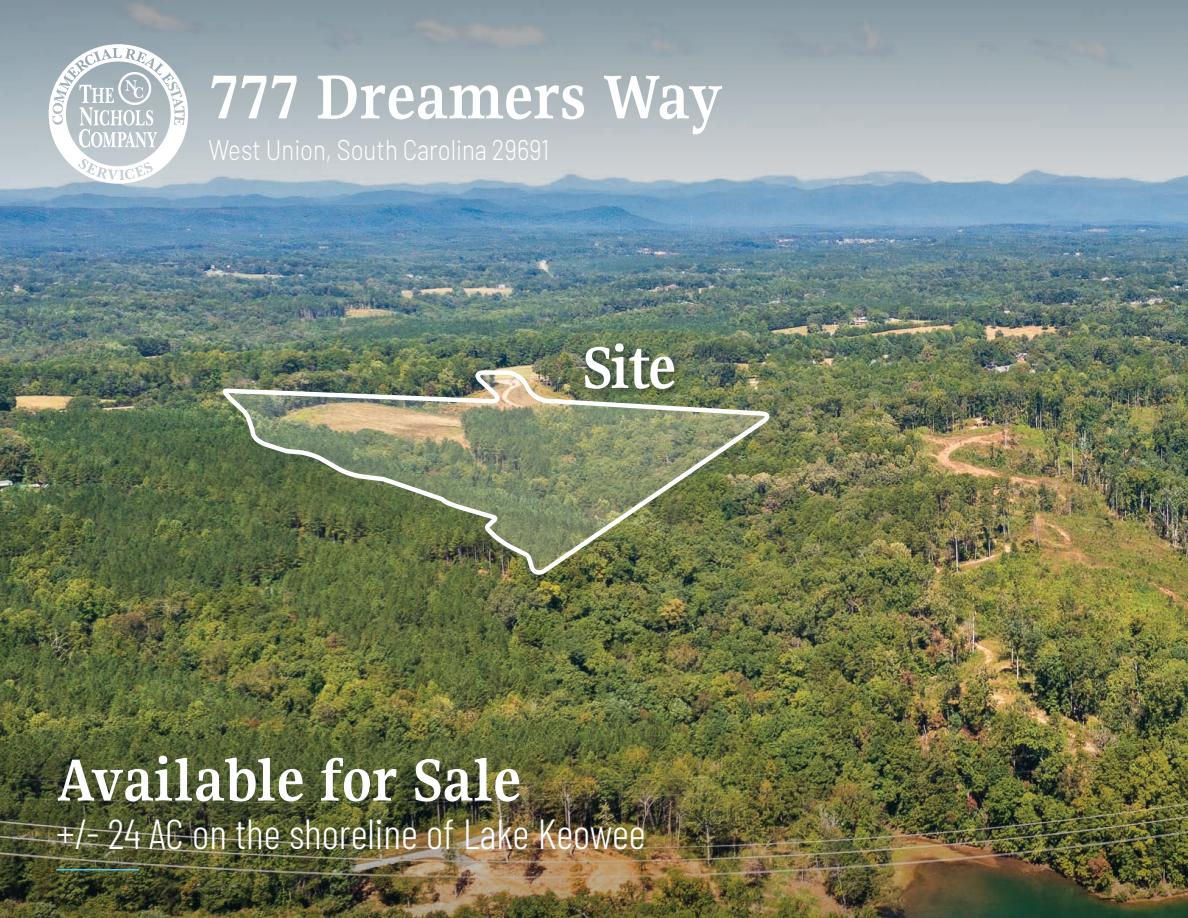
<style>
.page{position:relative;width:1188px;height:918px;background:#fff}
.page>*{position:absolute;margin:0;border:0;box-sizing:border-box;transform-origin:0 0}
.t1{font:700 68.25px "Gupter";letter-spacing:.01em;color:#fff}
.t2{font:700 65.1px "Gupter";letter-spacing:.01em;color:#fff}
.t3{font:700 64.5px "Gupter";color:#fff}
.t4{font:300 42px "Barlow Condensed";color:#fff}
.t5{font:300 28.5px "Barlow";color:#fff;scale:.84 1}
</style>
<div class="page">
<img style="left:0;top:0;width:1188px;height:524px">
<img style="left:0;top:524px;width:1188px;height:394px">
<img style="left:220px;top:368px;width:555px;height:210px">
<hr style="left:56px;top:869px;width:84px;height:1px;background:#58c4f1">
<svg style="left:49px;top:44px;width:139px;height:140px"></svg>
<div style="left:580px;top:339px;width:105px;height:61px;background:#020304;opacity:.42"></div>
<p class="t1" style="left:208px;top:61px;width:516px">777 Dreamers Way</p>
<p class="t5" style="left:208px;top:132px;width:408px">West Union, South Carolina 29691</p>
<p class="t3" style="left:583px;top:334px;width:94px">Site</p>
<p class="t2" style="left:56px;top:746px;width:466px">Available for Sale</p>
<p class="t4" style="left:56px;top:803px;width:591px">+/- 24 AC on the shoreline of Lake Keowee</p>
</div>
